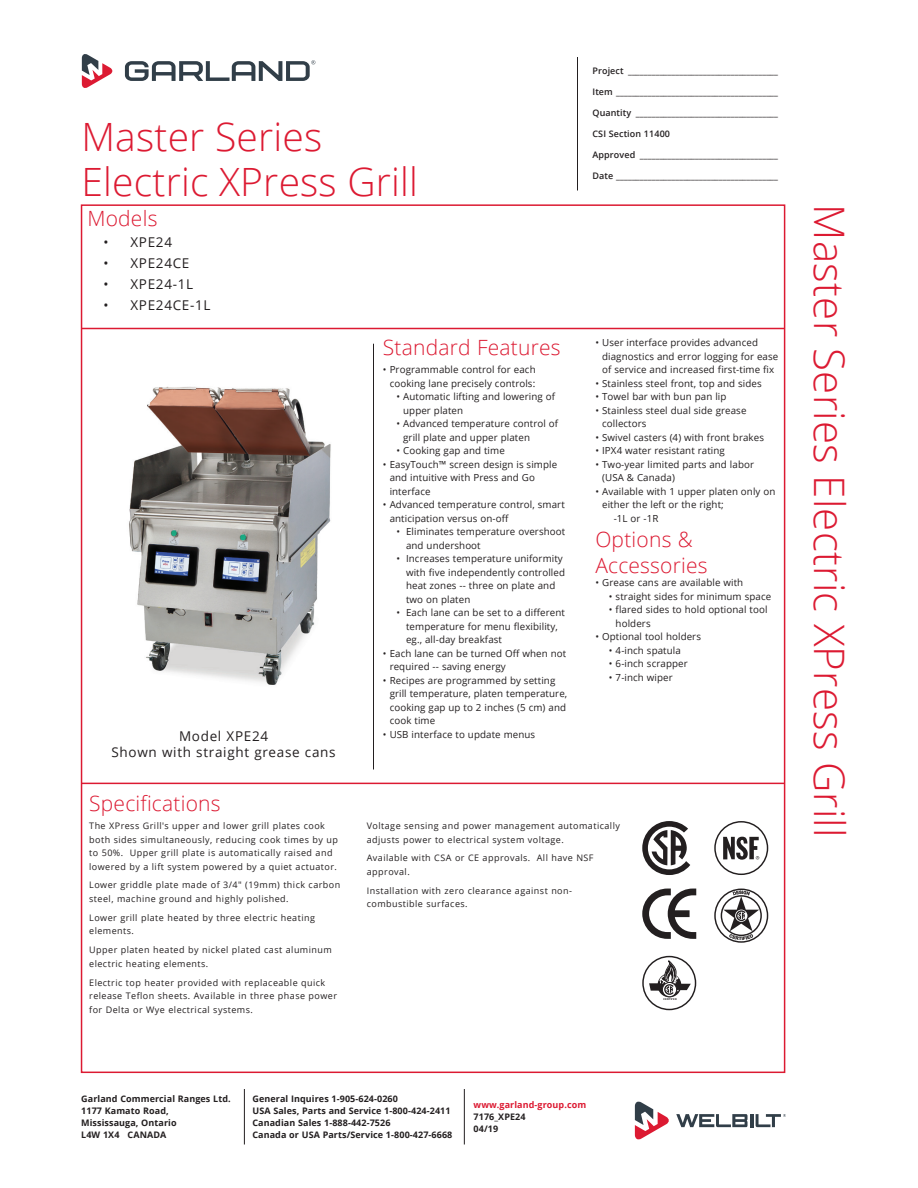
<style>
.page{position:relative;width:918px;height:1188px;background:#fff}
.page>*{position:absolute;margin:0;border:0;box-sizing:border-box;transform-origin:0 0}
.Side_Headers{font:300 42px "Open Sans";letter-spacing:.005em;color:#dc1a32}
.Header_-_Main{font:300 39px/45px "Open Sans";letter-spacing:.005em;color:#dc1a32}
.Header_-_Specs{font:300 21px "Open Sans";letter-spacing:.01em;color:#dc1a32}
.t1{font:13.5px "Open Sans";letter-spacing:.05em;color:#231f20}
.t2{font:9.75px/13.5px "Open Sans";letter-spacing:.01em;color:#231f20}
.Specifications{font:9px/13.5px "Open Sans";letter-spacing:.05em;color:#231f20}
.t3{font:600 9px "Open Sans";letter-spacing:.01em;color:#231f20}
.Bottom_Signoff{font:700 9px/12px "Open Sans";letter-spacing:.01em;color:#231f20}
.Bottom_Signoff-2{font:700 9px "Open Sans";letter-spacing:.01em;color:#dc1a32}
</style>
<div class="page">
<hr style="left:577px;top:57px;width:1px;height:133px;background:#231f20">
<svg style="left:82px;top:54px;width:31px;height:34px"></svg>
<svg style="left:125px;top:60px;width:190px;height:21px"></svg>
<hr style="left:464px;top:1089px;width:1px;height:55px;background:#231f20">
<hr style="left:244px;top:1089px;width:1px;height:55px;background:#231f20">
<svg style="left:676px;top:1114px;width:110px;height:13px"></svg>
<svg style="left:635px;top:1102px;width:34px;height:37px"></svg>
<hr style="left:373px;top:344px;width:1px;height:425px;background:#231f20">
<hr style="left:81px;top:328px;width:703px;height:1px;background:#dc1a32">
<hr style="left:82px;top:783px;width:702px;height:1px;background:#dc1a32">
<svg style="left:714px;top:821px;width:54px;height:54px"></svg>
<svg style="left:642px;top:956px;width:54px;height:54px"></svg>
<svg style="left:642px;top:889px;width:54px;height:50px"></svg>
<svg style="left:714px;top:889px;width:54px;height:54px"></svg>
<svg style="left:642px;top:821px;width:48px;height:54px"></svg>
<img style="left:129px;top:386px;width:202px;height:299px">
<p class="Header_-_Main" style="left:81px;top:113px;width:338px">Master Series<br>Electric XPress Grill</p>
<p class="t3" style="left:592px;top:64px;width:187px">Project ______________________________________</p>
<p class="t3" style="left:592px;top:85px;width:187px">Item _________________________________________</p>
<p class="t3" style="left:592px;top:106px;width:187px">Quantity ____________________________________</p>
<p class="t3" style="left:592px;top:127px;width:79px">CSI Section 11400</p>
<p class="t3" style="left:592px;top:148px;width:187px">Approved ___________________________________</p>
<p class="t3" style="left:592px;top:169px;width:187px">Date _________________________________________</p>
<p class="Header_-_Specs" style="left:87px;top:204px;width:72px">Models</p>
<p class="Side_Headers" style="left:858px;top:204px;width:635px;rotate:90deg">Master Series Electric XPress Grill</p>
<p class="t1" style="left:104px;top:233px;width:70px">• XPE24</p>
<p class="t1" style="left:104px;top:254px;width:87px">• XPE24CE</p>
<p class="t1" style="left:104px;top:275px;width:91px">• XPE24-1L</p>
<p class="t1" style="left:104px;top:296px;width:109px">• XPE24CE-1L</p>
<p class="t2" style="left:602px;top:336px;width:178px;text-indent:-7px">• User interface provides advanced diagnostics and error logging for ease of service and increased first-time fix</p>
<p class="t2" style="left:595px;top:376px;width:168px">• Stainless steel front, top and sides</p>
<p class="t2" style="left:595px;top:390px;width:133px">• Towel bar with bun pan lip</p>
<p class="t2" style="left:602px;top:403px;width:146px;text-indent:-7px">• Stainless steel dual side grease collectors</p>
<p class="t2" style="left:595px;top:430px;width:170px">• Swivel casters (4) with front brakes</p>
<p class="t2" style="left:595px;top:444px;width:131px">• IPX4 water resistant rating</p>
<p class="t2" style="left:602px;top:457px;width:153px;text-indent:-7px">• Two-year limited parts and labor (USA &amp; Canada)</p>
<p class="t2" style="left:595px;top:484px;width:182px">• Available with 1 upper platen only on</p>
<p class="t2" style="left:602px;top:498px;width:123px">either the left or the right;</p>
<p class="t2" style="left:614px;top:511px;width:46px">-1L or -1R</p>
<p class="Header_-_Specs" style="left:595px;top:525px;width:99px">Options &amp;</p>
<p class="Header_-_Specs" style="left:595px;top:551px;width:114px">Accessories</p>
<p class="t2" style="left:595px;top:576px;width:149px">• Grease cans are available with</p>
<p class="t2" style="left:609px;top:589px;width:164px">• straight sides for minimum space</p>
<p class="t2" style="left:616px;top:603px;width:153px;text-indent:-7px">• flared sides to hold optional tool holders</p>
<p class="t2" style="left:595px;top:630px;width:107px">• Optional tool holders</p>
<p class="t2" style="left:609px;top:643px;width:73px">• 4-inch spatula</p>
<p class="t2" style="left:609px;top:657px;width:80px">• 6-inch scrapper</p>
<p class="t2" style="left:609px;top:670px;width:65px">• 7-inch wiper</p>
<p class="Header_-_Specs" style="left:383px;top:333px;width:179px">Standard Features</p>
<p class="t2" style="left:383px;top:363px;width:154px;text-align:right">• Programmable control for each cooking lane precisely controls:</p>
<p class="t2" style="left:403px;top:390px;width:154px;text-indent:-7px">• Automatic lifting and lowering of upper platen</p>
<p class="t2" style="left:403px;top:417px;width:157px;text-indent:-7px">• Advanced temperature control of grill plate and upper platen</p>
<p class="t2" style="left:396px;top:444px;width:110px">• Cooking gap and time</p>
<p class="t2" style="left:390px;top:457px;width:169px;text-indent:-7px">• EasyTouch™ screen design is simple and intuitive with Press and Go interface</p>
<p class="t2" style="left:390px;top:498px;width:177px;text-indent:-7px">• Advanced temperature control, smart anticipation versus on-off</p>
<p class="t2" style="left:406px;top:525px;width:161px;text-indent:-10px">• Eliminates temperature overshoot and undershoot</p>
<p class="t2" style="left:406px;top:552px;width:160px;text-indent:-10px">• Increases temperature uniformity with five independently controlled heat zones -- three on plate and two on platen</p>
<p class="t2" style="left:406px;top:606px;width:160px;text-indent:-10px">• Each lane can be set to a different temperature for menu flexibility, eg., all-day breakfast</p>
<p class="t2" style="left:390px;top:646px;width:178px;text-indent:-7px">• Each lane can be turned Off when not required -- saving energy</p>
<p class="t2" style="left:390px;top:673px;width:179px;text-indent:-7px">• Recipes are programmed by setting grill temperature, platen temperature, cooking gap up to 2 inches (5 cm) and cook time</p>
<p class="t2" style="left:383px;top:727px;width:154px">• USB interface to update menus</p>
<p class="t1" style="left:179px;top:727px;width:91px">Model XPE24</p>
<p class="t1" style="left:112px;top:743px;width:226px">Shown with straight grease cans</p>
<p class="Header_-_Specs" style="left:89px;top:789px;width:133px">Specifications</p>
<p class="Specifications" style="left:89px;top:819px;width:250px">The XPress Grill's upper and lower grill plates cook both sides simultaneously, reducing cook times by up to 50%. Upper grill plate is automatically raised and lowered by a lift system powered by a quiet actuator.</p>
<p class="Specifications" style="left:89px;top:878px;width:253px">Lower griddle plate made of 3/4" (19mm) thick carbon steel, machine ground and highly polished.</p>
<p class="Specifications" style="left:89px;top:911px;width:227px">Lower grill plate heated by three electric heating elements.</p>
<p class="Specifications" style="left:89px;top:943px;width:244px">Upper platen heated by nickel plated cast aluminum electric heating elements.</p>
<p class="Specifications" style="left:89px;top:975px;width:249px">Electric top heater provided with replaceable quick release Teflon sheets. Available in three phase power for Delta or Wye electrical systems.</p>
<p class="Specifications" style="left:367px;top:819px;width:255px">Voltage sensing and power management automatically adjusts power to electrical system voltage.</p>
<p class="Specifications" style="left:367px;top:851px;width:228px">Available with CSA or CE approvals. All have NSF approval.</p>
<p class="Specifications" style="left:367px;top:884px;width:207px">Installation with zero clearance against non&shy;combustible surfaces.</p>
<p class="Bottom_Signoff" style="left:81px;top:1092px;width:151px">Garland Commercial Ranges Ltd.</p>
<p class="Bottom_Signoff" style="left:81px;top:1104px;width:97px">1177 Kamato Road,<br>Mississauga, Ontario<br>L4W 1X4 CANADA</p>
<p class="Bottom_Signoff" style="left:252px;top:1092px;width:147px">General Inquires 1-905-624-0260</p>
<p class="Bottom_Signoff" style="left:252px;top:1104px;width:201px">USA Sales, Parts and Service 1-800-424-2411<br>Canadian Sales 1-888-442-7526<br>Canada or USA Parts/Service 1-800-427-6668</p>
<p class="Bottom_Signoff-2" style="left:474px;top:1099px;width:114px">www.garland-group.com</p>
<p class="Bottom_Signoff" style="left:474px;top:1111px;width:54px">7176_XPE24</p>
<p class="Bottom_Signoff" style="left:474px;top:1123px;width:26px">04/19</p>
</div>
